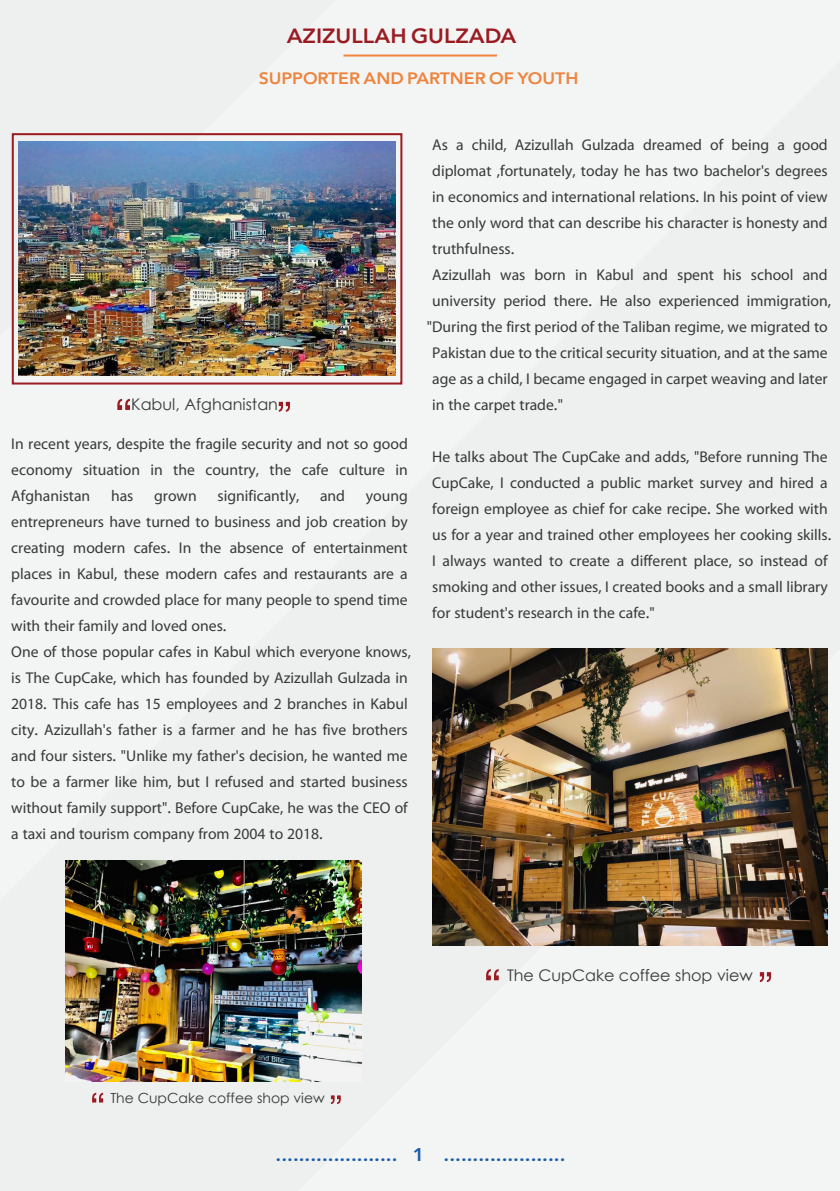
<style>
.page{position:relative;width:840px;height:1191px;background:#fff}
.page>*{position:absolute;margin:0;border:0;box-sizing:border-box;transform-origin:0 0}
.t1{font:700 22.4px "Bahij Janna";color:#9a1b21;scale:1.07 1}
.t2{font:20px/26px "Bahij Yekan";color:#373838}
.t3{font:700 20px "Bahij Janna";color:#195caa;scale:1.07 1}
.t4{font:700 18px "Bahij Janna";color:#ee843d;scale:1.07 1}
.t5{font:16px "Century Gothic";color:#373838}
.t6{font:14px "Century Gothic";color:#373838}
</style>
<div class="page">
<div style="left:0;top:0;width:839px;height:1191px;background:#f3f5f5"></div>
<svg style="left:117px;top:399px;width:13px;height:11px"></svg>
<svg style="left:278px;top:402px;width:12px;height:10px"></svg>
<svg style="left:486px;top:969px;width:12px;height:11px"></svg>
<svg style="left:759px;top:972px;width:11px;height:10px"></svg>
<svg style="left:92px;top:1092px;width:11px;height:10px"></svg>
<svg style="left:331px;top:1095px;width:9px;height:9px"></svg>
<hr style="left:343px;top:55px;width:153px;height:2px;background:#ee843d">
<div style="left:12px;top:133px;width:390px;height:251px;border:2px solid #9a1b21"></div>
<img style="left:18px;top:142px;width:377px;height:234px">
<img style="left:66px;top:860px;width:295px;height:222px">
<img style="left:432px;top:649px;width:395px;height:296px">
<p class="t1" style="left:286px;top:22px;width:216px">AZIZULLAH GULZADA</p>
<p class="t4" style="left:259px;top:67px;width:300px">SUPPORTER AND PARTNER OF YOUTH</p>
<p class="t5" style="left:131px;top:393px;width:148px">Kabul, Afghanistan</p>
<p class="t2" style="left:11px;top:429px;width:401px">In recent years, despite the fragile security and not so good economy situation in the country, the cafe culture in Afghanistan has grown significantly, and young entrepreneurs have turned to business and job creation by creating modern cafes. In the absence of entertainment places in Kabul, these modern cafes and restaurants are a favourite and crowded place for many people to spend time with their family and loved ones.<br>One of those popular cafes in Kabul which everyone knows, is The CupCake, which has founded by Azizullah Gulzada in 2018. This cafe has 15 employees and 2 branches in Kabul city. Azizullah's father is a farmer and he has five brothers and four sisters. "Unlike my father's decision, he wanted me to be a farmer like him, but I refused and started business without family support". Before CupCake, he was the CEO of a taxi and tourism company from 2004 to 2018.</p>
<p class="t2" style="left:426px;top:130px;width:405px">As a child, Azizullah Gulzada dreamed of being a good diplomat ,fortunately, today he has two bachelor's degrees in economics and international relations. In his point of view the only word that can describe his character is honesty and truthfulness.<br>Azizullah was born in Kabul and spent his school and university period there. He also experienced immigration, "During the first period of the Taliban regime, we migrated to Pakistan due to the critical security situation, and at the same age as a child, I became engaged in carpet weaving and later in the carpet trade."</p>
<p class="t2" style="left:432px;top:442px;width:400px">He talks about The CupCake and adds, "Before running The CupCake, I conducted a public market survey and hired a foreign employee as chief for cake recipe. She worked with us for a year and trained other employees her cooking skills.<br>I always wanted to create a different place, so instead of smoking and other issues, I created books and a small library for student's research in the cafe."</p>
<p class="t6" style="left:110px;top:1088px;width:216px">The CupCake coffee shop view</p>
<p class="t5" style="left:506px;top:963px;width:247px">The CupCake coffee shop view</p>
<p class="t3" style="left:275px;top:1142px;width:272px">..................... 1 .....................</p>
</div>
